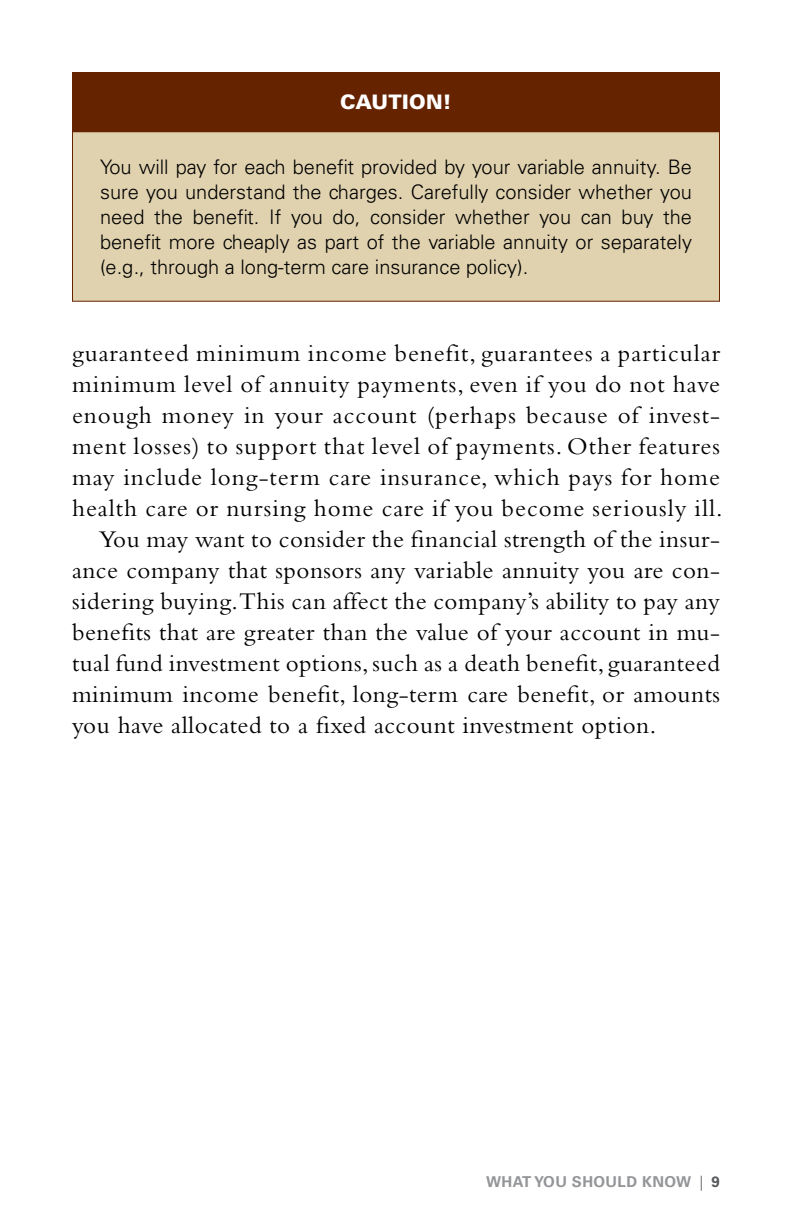
<style>
.page{position:relative;width:792px;height:1224px;background:#fff}
.page>*{position:absolute;margin:0;border:0;box-sizing:border-box;transform-origin:0 0}
.Text{font:25px/31px "Bembo";letter-spacing:.02em;color:#000;text-align:justify}
.Box__Text{font:300 20px/25px "Univers LT Std";color:#000;text-align:justify}
.Box__Title{font:900 20px "Univers LT Std";letter-spacing:.015em;color:#fff}
.t1{font:700 15px "Univers LT Std";letter-spacing:.025em;color:#939598}
.s1{font-weight:300;color:#58595b}
.s2{color:#58595b}
</style>
<div class="page">
<div style="left:72px;top:132px;width:648px;height:169px;background:#e0d2af"></div>
<div style="left:72px;top:72px;width:648px;height:60px;background:#652300"></div>
<p class="Box__Title" style="left:340px;top:90px;width:113px">CAUTION!</p>
<p class="Box__Text" style="left:100px;top:154px;width:594px">You will pay for each benefit provided by your variable annuity. Be sure you understand the charges. Carefully consider whether you need the benefit. If you do, consider whether you can buy the benefit more cheaply as part of the variable annuity or separately (e.g., through a long-term care insurance policy).</p>
<p class="Text" style="left:72px;top:337px;width:652px">guaranteed minimum income benefit, guarantees a particular minimum level of annuity payments, even if you do not have enough money in your account (perhaps because of invest&shy;ment losses) to support that level of payments. Other features may include long-term care insurance, which pays for home health care or nursing home care if you become seriously ill.</p>
<p class="Text" style="left:72px;top:523px;width:650px;text-indent:27px">You may want to consider the financial strength of the insur&shy;ance company that sponsors any variable annuity you are con&shy;sidering buying. This can affect the company’s ability to pay any benefits that are greater than the value of your account in mu&shy;tual fund investment options, such as a death benefit, guaranteed minimum income benefit, long-term care benefit, or amounts you have allocated to a fixed account investment option.</p>
<p class="t1" style="left:486px;top:1173px;width:235px">WHAT YOU SHOULD KNOW <span class="s1">|</span> <span class="s2">9</span></p>
</div>
